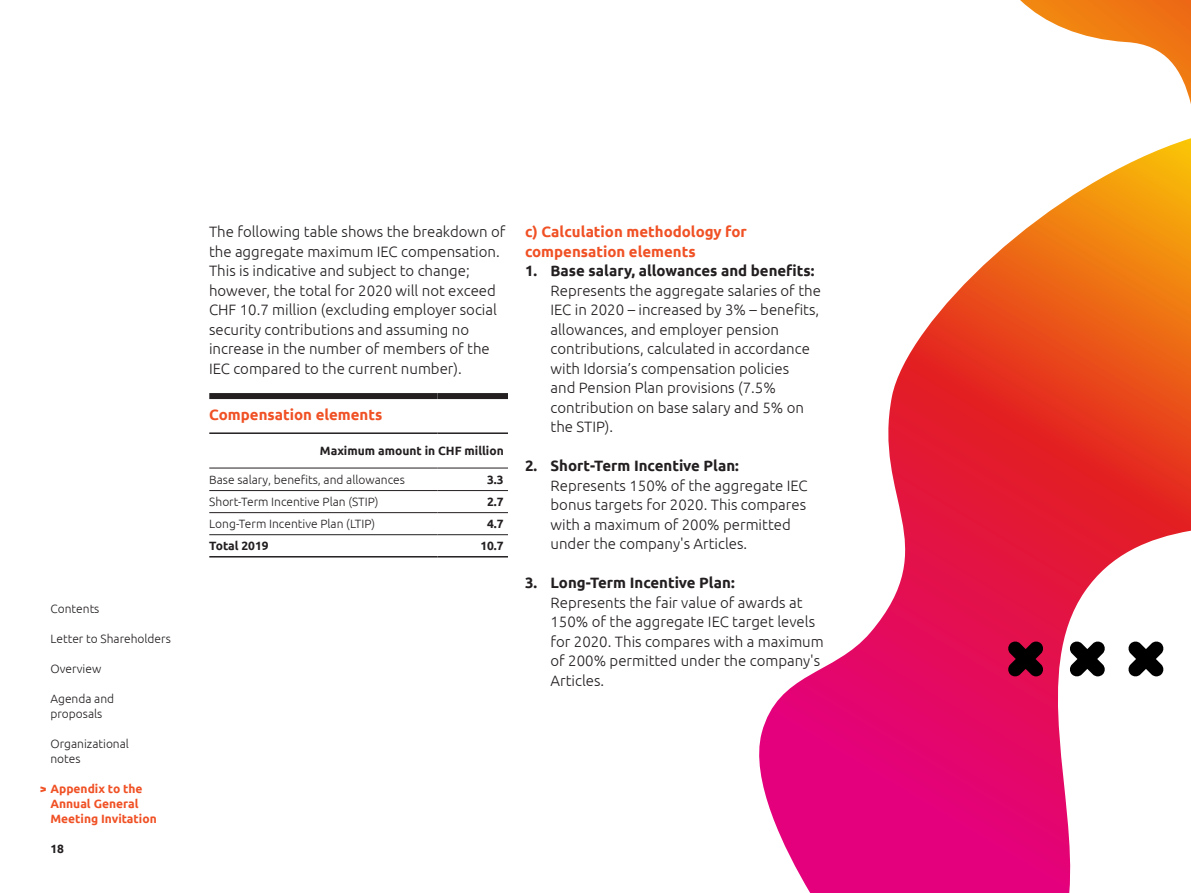
<style>
.page{position:relative;width:1191px;height:893px;background:#fff}
.page>*{position:absolute;margin:0;border:0;box-sizing:border-box;transform-origin:0 0}
.t1{font:300 15px/19.5px "Ubuntu";color:#231f20}
.t2{font:700 15px "Ubuntu";color:#231f20}
.t3{font:700 15px/19.5px "Ubuntu";color:#f05125}
.t4{font:300 12px/15px "Ubuntu";color:#231f20}
.t5{font:700 12px "Ubuntu";color:#231f20}
.t6{font:700 12px/15px "Ubuntu";color:#f05125}
</style>
<div class="page">
<svg style="left:759px;top:138px;width:432px;height:755px"></svg>
<svg style="left:1020px;top:0;width:171px;height:104px"></svg>
<svg style="left:1007px;top:641px;width:157px;height:36px"></svg>
<hr style="left:209px;top:468px;width:228px;height:1px;background:#231f20">
<hr style="left:437px;top:468px;width:71px;height:1px;background:#231f20">
<hr style="left:209px;top:490px;width:228px;height:1px;background:#231f20">
<hr style="left:437px;top:490px;width:71px;height:1px;background:#231f20">
<hr style="left:209px;top:512px;width:228px;height:1px;background:#231f20">
<hr style="left:437px;top:512px;width:71px;height:1px;background:#231f20">
<hr style="left:209px;top:534px;width:228px;height:1px;background:#231f20">
<hr style="left:437px;top:534px;width:71px;height:1px;background:#231f20">
<hr style="left:209px;top:556px;width:228px;height:1px;background:#231f20">
<hr style="left:437px;top:556px;width:71px;height:1px;background:#231f20">
<div style="left:209px;top:393px;width:228px;height:6px;background:#231f20"></div>
<div style="left:437px;top:393px;width:71px;height:6px;background:#231f20"></div>
<hr style="left:209px;top:432px;width:228px;height:2px;background:#231f20">
<hr style="left:437px;top:432px;width:71px;height:2px;background:#231f20">
<p class="t4" style="left:50px;top:600px;width:50px">Contents</p>
<p class="t4" style="left:50px;top:630px;width:122px">Letter to Shareholders</p>
<p class="t4" style="left:50px;top:660px;width:52px">Overview</p>
<p class="t4" style="left:50px;top:690px;width:65px">Agenda and proposals</p>
<p class="t4" style="left:50px;top:735px;width:80px">Organizational notes</p>
<p class="t6" style="left:50px;top:781px;width:108px;text-indent:-10px">&gt; Appendix to the<br>Annual General<br>Meeting Invitation</p>
<p class="t5" style="left:50px;top:841px;width:15px">18</p>
<p class="t1" style="left:209px;top:222px;width:298px">The following table shows the breakdown of the aggregate maximum IEC compensation.<br>This is indicative and subject to change; however, the total for 2020 will not exceed CHF 10.7 million (excluding employer social security contributions and assuming no increase in the number of members of the IEC compared to the current number).</p>
<p class="t3" style="left:525px;top:222px;width:223px">c) Calculation methodology for compensation elements</p>
<p class="t2" style="left:525px;top:262px;width:291px">1. Base salary, allowances and benefits:</p>
<p class="t1" style="left:550px;top:280px;width:272px">Represents the aggregate salaries of the IEC in 2020 – increased by 3% – benefits, allowances, and employer pension contributions, calculated in accordance with Idorsia’s compensation policies<br>and Pension Plan provisions (7.5% contribution on base salary and 5% on the STIP).</p>
<p class="t2" style="left:525px;top:457px;width:215px">2. Short-Term Incentive Plan:</p>
<p class="t1" style="left:550px;top:475px;width:259px">Represents 150% of the aggregate IEC bonus targets for 2020. This compares with a maximum of 200% permitted under the company's Articles.</p>
<p class="t2" style="left:525px;top:574px;width:211px">3. Long-Term Incentive Plan:</p>
<p class="t1" style="left:550px;top:592px;width:275px">Represents the fair value of awards at<br>150% of the aggregate IEC target levels for 2020. This compares with a maximum of 200% permitted under the company's<br>Articles.</p>
<p class="t3" style="left:209px;top:405px;width:175px">Compensation elements</p>
<p class="t5" style="left:320px;top:444px;width:185px">Maximum amount in CHF million</p>
<p class="t4" style="left:209px;top:472px;width:197px">Base salary, benefits, and allowances</p>
<p class="t5" style="left:487px;top:472px;width:18px">3.3</p>
<p class="t4" style="left:209px;top:494px;width:171px">Short-Term Incentive Plan (STIP)</p>
<p class="t5" style="left:487px;top:495px;width:18px">2.7</p>
<p class="t4" style="left:209px;top:516px;width:167px">Long-Term Incentive Plan (LTIP)</p>
<p class="t5" style="left:487px;top:517px;width:18px">4.7</p>
<p class="t5" style="left:209px;top:539px;width:61px">Total 2019</p>
<p class="t5" style="left:480px;top:539px;width:25px">10.7</p>
</div>
